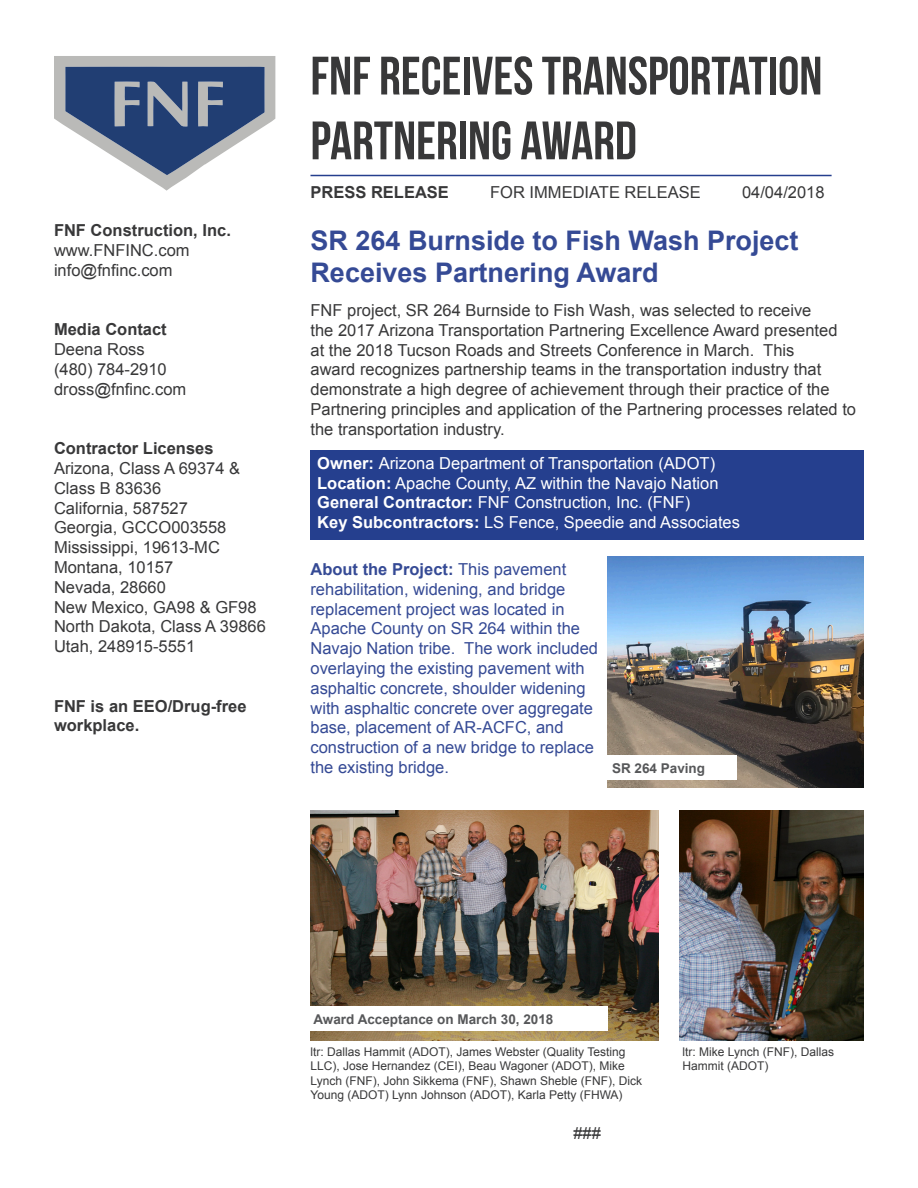
<style>
.page{position:relative;width:918px;height:1188px;background:#fff}
.page>*{position:absolute;margin:0;border:0;box-sizing:border-box;transform-origin:0 0}
.t1{font:54px/64.8px "Bebas Neue";color:#383839}
.t2{font:700 27px/32.4px "Arial";color:#354a95}
.t3{font:16.5px/19.8px "Arial";color:#383839}
.t4{font:16.5px/19.8px "Arial";color:#354a95}
.t5{font:16.5px "Arial";color:#fff}
.t6{font:700 16.5px/19.8px "Arial";color:#383839}
.t7{font:700 13.5px "Arial";color:#57585a}
.t8{font:12px/14.4px "Arial";color:#383839}
.s1{font-weight:700}
</style>
<div class="page">
<svg style="left:54px;top:56px;width:221px;height:135px"></svg>
<div style="left:310px;top:450px;width:554px;height:90px;background:#253f8e"></div>
<hr style="left:310px;top:175px;width:522px;height:1px;background:#253f8e">
<img style="left:680px;top:810px;width:184px;height:231px">
<img style="left:310px;top:810px;width:349px;height:231px">
<img style="left:608px;top:557px;width:256px;height:231px">
<div style="left:307px;top:1006px;width:301px;height:25px;background:#fff"></div>
<div style="left:605px;top:756px;width:132px;height:24px;background:#fff"></div>
<p class="t6" style="left:54px;top:221px;width:178px">FNF Construction, Inc.</p>
<p class="t3" style="left:54px;top:241px;width:137px">www.FNFINC.com</p>
<p class="t3" style="left:54px;top:260px;width:120px">info@fnfinc.com</p>
<p class="t6" style="left:54px;top:320px;width:114px">Media Contact</p>
<p class="t3" style="left:54px;top:340px;width:92px">Deena Ross</p>
<p class="t3" style="left:54px;top:359px;width:114px">(480) 784-2910</p>
<p class="t3" style="left:54px;top:379px;width:134px">dross@fnfinc.com</p>
<p class="t6" style="left:54px;top:439px;width:161px">Contractor Licenses</p>
<p class="t3" style="left:54px;top:458px;width:188px">Arizona, Class A 69374 &amp;<br>Class B 83636</p>
<p class="t3" style="left:54px;top:498px;width:135px">California, 587527</p>
<p class="t3" style="left:54px;top:518px;width:174px">Georgia, GCCO003558</p>
<p class="t3" style="left:54px;top:538px;width:167px">Mississippi, 19613-MC</p>
<p class="t3" style="left:54px;top:557px;width:121px">Montana, 10157</p>
<p class="t3" style="left:54px;top:577px;width:113px">Nevada, 28660</p>
<p class="t3" style="left:54px;top:597px;width:204px">New Mexico, GA98 &amp; GF98</p>
<p class="t3" style="left:54px;top:617px;width:213px">North Dakota, Class A 39866</p>
<p class="t3" style="left:54px;top:637px;width:143px">Utah, 248915-5551</p>
<p class="t6" style="left:54px;top:696px;width:194px">FNF is an EEO/Drug-free workplace.</p>
<p class="t1" style="left:310px;top:43px;width:513px">FNF RECEIVES TRANSPORTATION<br>PARTNERING AWARD</p>
<p class="t6" style="left:310px;top:183px;width:140px">PRESS RELEASE</p>
<p class="t3" style="left:490px;top:183px;width:212px">FOR IMMEDIATE RELEASE</p>
<p class="t3" style="left:742px;top:183px;width:84px">04/04/2018</p>
<p class="t2" style="left:310px;top:225px;width:490px">SR 264 Burnside to Fish Wash Project<br>Receives Partnering Award</p>
<p class="t3" style="left:310px;top:300px;width:547px">FNF project, SR 264 Burnside to Fish Wash, was selected to receive<br>the 2017 Arizona Transportation Partnering Excellence Award presented<br>at the 2018 Tucson Roads and Streets Conference in March. This<br>award recognizes partnership teams in the transportation industry that demonstrate a high degree of achievement through their practice of the Partnering principles and application of the Partnering processes related to the transportation industry.</p>
<p class="t5" style="left:317px;top:452px;width:399px"><span class="s1">Owner:</span> Arizona Department of Transportation (ADOT)</p>
<p class="t5" style="left:317px;top:472px;width:403px"><span class="s1">Location:</span> Apache County, AZ within the Navajo Nation</p>
<p class="t5" style="left:317px;top:492px;width:375px"><span class="s1">General Contractor:</span> FNF Construction, Inc. (FNF)</p>
<p class="t5" style="left:317px;top:512px;width:424px"><span class="s1">Key Subcontractors:</span> LS Fence, Speedie and Associates</p>
<p class="t4" style="left:310px;top:559px;width:289px"><span class="s1">About the Project:</span> This pavement rehabilitation, widening, and bridge replacement project was located in Apache County on SR 264 within the Navajo Nation tribe. The work included overlaying the existing pavement with asphaltic concrete, shoulder widening with asphaltic concrete over aggregate base, placement of AR-ACFC, and construction of a new bridge to replace the existing bridge.</p>
<p class="t7" style="left:612px;top:759px;width:95px">SR 264 Paving</p>
<p class="t7" style="left:313px;top:1010px;width:242px">Award Acceptance on March 30, 2018</p>
<p class="t8" style="left:310px;top:1044px;width:333px">ltr: Dallas Hammit (ADOT), James Webster (Quality Testing LLC), Jose Hernandez (CEI), Beau Wagoner (ADOT), Mike Lynch (FNF), John Sikkema (FNF), Shawn Sheble (FNF), Dick Young (ADOT) Lynn Johnson (ADOT), Karla Petty (FHWA)</p>
<p class="t3" style="left:573px;top:1124px;width:29px">###</p>
<p class="t8" style="left:682px;top:1044px;width:153px">ltr: Mike Lynch (FNF), Dallas<br>Hammit (ADOT)</p>
</div>
